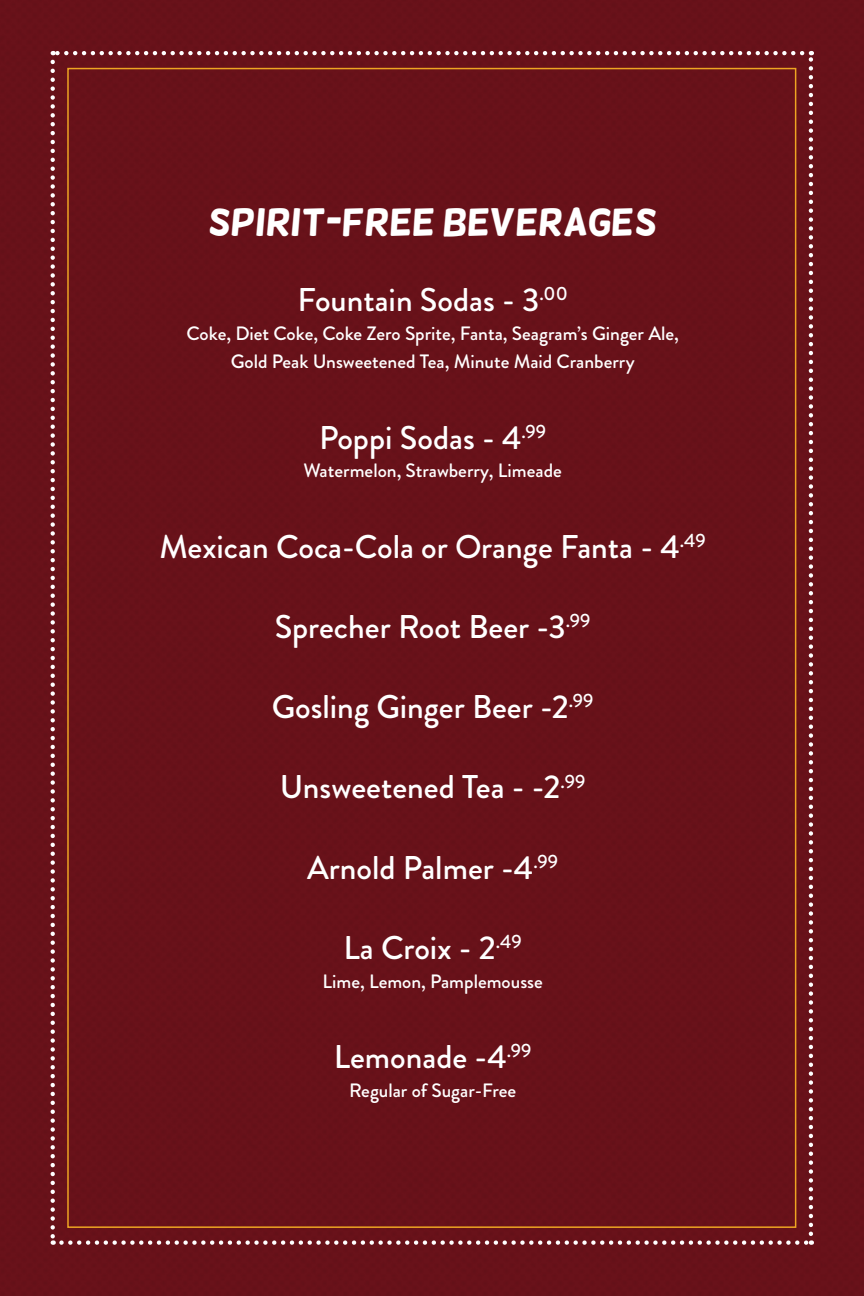
<style>
.page{position:relative;width:864px;height:1296px;background:#681119}
.page>*{position:absolute;margin:0;border:0;box-sizing:border-box;transform-origin:0 0}
.t1{font:37.5px "Helsinki";color:#fff}
.t2{font:500 32.85px "Brandon Grotesque";color:#fff}
.t3{font:500 19.35px/28.5px "Brandon Grotesque";color:#fff;text-align:center}
</style>
<div class="page">
<svg style="left:61px;top:1240px;width:751px;height:5px"></svg>
<svg style="left:809px;top:51px;width:4px;height:1183px"></svg>
<svg style="left:53px;top:51px;width:749px;height:4px"></svg>
<svg style="left:51px;top:62px;width:4px;height:1183px"></svg>
<p class="t1" style="left:208px;top:203px;width:450px">SPIRIT-FREE BEVERAGES</p>
<p class="t2" style="left:298px;top:277px;width:272px">Fountain Sodas - 3<sup>.00</sup></p>
<p class="t3" style="left:186px;top:319px;width:494px">Coke, Diet Coke, Coke Zero Sprite, Fanta, Seagram’s Ginger Ale,<br>Gold Peak Unsweetened Tea, Minute Maid Cranberry</p>
<p class="t2" style="left:319px;top:415px;width:229px">Poppi Sodas - 4<sup>.99</sup></p>
<p class="t3" style="left:304px;top:457px;width:260px">Watermelon, Strawberry, Limeade</p>
<p class="t2" style="left:159px;top:524px;width:548px">Mexican Coca-Cola or Orange Fanta - 4<sup>.49</sup></p>
<p class="t2" style="left:275px;top:604px;width:317px">Sprecher Root Beer -3<sup>.99</sup></p>
<p class="t2" style="left:272px;top:684px;width:323px">Gosling Ginger Beer -2<sup>.99</sup></p>
<p class="t2" style="left:280px;top:764px;width:307px">Unsweetened Tea - -2<sup>.99</sup></p>
<p class="t2" style="left:307px;top:845px;width:252px">Arnold Palmer -4<sup>.99</sup></p>
<p class="t2" style="left:344px;top:925px;width:180px">La Croix - 2<sup>.49</sup></p>
<p class="t3" style="left:322px;top:967px;width:222px">Lime, Lemon, Pamplemousse</p>
<p class="t2" style="left:334px;top:1034px;width:199px">Lemonade -4<sup>.99</sup></p>
<p class="t3" style="left:349px;top:1076px;width:169px">Regular of Sugar-Free</p>
</div>
